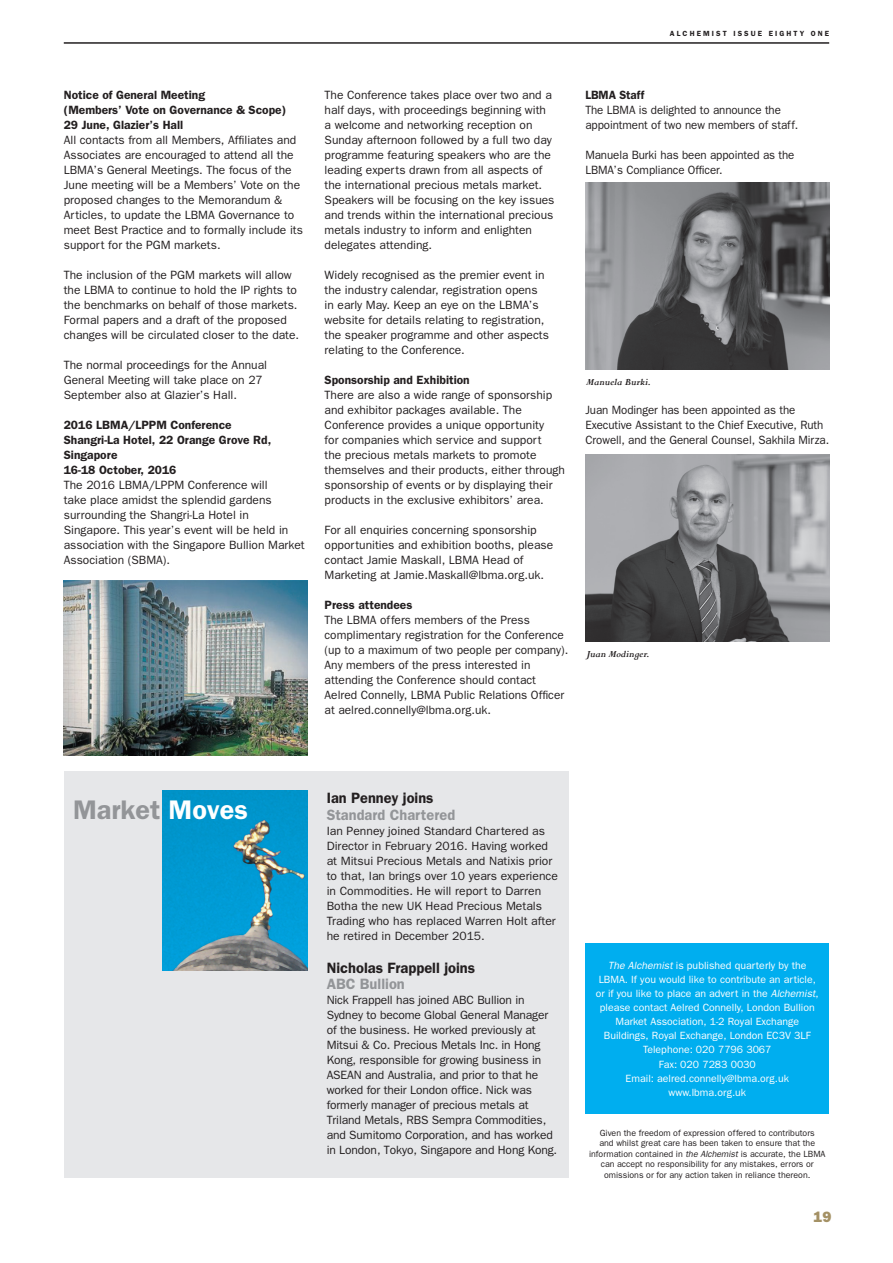
<style>
.page{position:relative;width:893px;height:1263px;background:#fff}
.page>*{position:absolute;margin:0;border:0;box-sizing:border-box;transform-origin:0 0}
.t1{font:600 27px "Franklin Gothic";color:#939598}
.t2{font:600 15px "Franklin Gothic";color:#231f20}
.t3{font:600 15px "Franklin Gothic";color:#939598}
.t4{font:800 15px "Franklin Gothic";color:#a49165}
.t5{font:12px/15px "Franklin Gothic";color:#231f20}
.t6{font:12px/15px "Franklin Gothic";color:#231f20;scale:.96 1}
.t7{font:600 12px/15px "Franklin Gothic";color:#231f20}
.t8{font:600 12px "Franklin Gothic";color:#231f20;scale:.96 1}
.t9{font:10.5px/14.1px "Franklin Gothic";color:#fff;text-align:center}
.t10{font:italic 700 10.5px "Perpetua";color:#231f20}
.t11{font:9px/10.5px "Franklin Gothic";color:#231f20;text-align:center}
.t12{font:600 7.5px "Franklin Gothic";letter-spacing:.28em;color:#231f20}
.s1{color:#fff}
.s2{font-style:italic}
</style>
<div class="page">
<hr style="left:64px;top:42px;width:765px;height:2px;background:#231f20">
<div style="left:585px;top:943px;width:244px;height:170px;background:#00aeef"></div>
<div style="left:64px;top:771px;width:504px;height:407px;background:#e6e7e9"></div>
<img style="left:163px;top:791px;width:145px;height:179px">
<img style="left:585px;top:183px;width:244px;height:187px">
<img style="left:585px;top:454px;width:244px;height:187px">
<img style="left:64px;top:581px;width:244px;height:174px">
<p class="t12" style="left:670px;top:29px;width:161px">ALCHEMIST ISSUE EIGHTY ONE</p>
<p class="t7" style="left:64px;top:87px;width:224px">Notice of General Meeting<br>(Members’ Vote on Governance &amp; Scope)<br>29 June, Glazier’s Hall</p>
<p class="t5" style="left:64px;top:132px;width:241px">All contacts from all Members, Affiliates and Associates are encouraged to attend all the LBMA’s General Meetings. The focus of the June meeting will be a Members’ Vote on the proposed changes to the Memorandum &amp; Articles, to update the LBMA Governance to meet Best Practice and to formally include its support for the PGM markets.</p>
<p class="t5" style="left:64px;top:267px;width:237px">The inclusion of the PGM markets will allow the LBMA to continue to hold the IP rights to the benchmarks on behalf of those markets.<br>Formal papers and a draft of the proposed changes will be circulated closer to the date.</p>
<p class="t5" style="left:64px;top:357px;width:205px">The normal proceedings for the Annual<br>General Meeting will take place on 27<br>September also at Glazier’s Hall.</p>
<p class="t7" style="left:64px;top:417px;width:209px">2016 LBMA/LPPM Conference<br>Shangri-La Hotel, 22 Orange Grove Rd,<br>Singapore<br>16-18 October, 2016</p>
<p class="t5" style="left:64px;top:477px;width:242px">The 2016 LBMA/LPPM Conference will<br>take place amidst the splendid gardens surrounding the Shangri-La Hotel in Singapore. This year’s event will be held in association with the Singapore Bullion Market Association (SBMA).</p>
<p class="t5" style="left:325px;top:87px;width:231px">The Conference takes place over two and a half days, with proceedings beginning with a welcome and networking reception on Sunday afternoon followed by a full two day programme featuring speakers who are the leading experts drawn from all aspects of the international precious metals market.<br>Speakers will be focusing on the key issues and trends within the international precious metals industry to inform and enlighten delegates attending.</p>
<p class="t5" style="left:325px;top:267px;width:226px">Widely recognised as the premier event in the industry calendar, registration opens in early May. Keep an eye on the LBMA’s website for details relating to registration, the speaker programme and other aspects relating to the Conference.</p>
<p class="t7" style="left:325px;top:372px;width:147px">Sponsorship and Exhibition</p>
<p class="t5" style="left:325px;top:387px;width:242px">There are also a wide range of sponsorship and exhibitor packages available. The Conference provides a unique opportunity<br>for companies which service and support<br>the precious metals markets to promote themselves and their products, either through sponsorship of events or by displaying their products in the exclusive exhibitors’ area.</p>
<p class="t5" style="left:325px;top:522px;width:230px">For all enquiries concerning sponsorship opportunities and exhibition booths, please contact Jamie Maskall, LBMA Head of Marketing at Jamie.Maskall@lbma.org.uk.</p>
<p class="t7" style="left:325px;top:597px;width:89px">Press attendees</p>
<p class="t5" style="left:325px;top:612px;width:245px">The LBMA offers members of the Press complimentary registration for the Conference (up to a maximum of two people per company).<br>Any members of the press interested in attending the Conference should contact Aelred Connelly, LBMA Public Relations Officer at aelred.connelly@lbma.org.uk.</p>
<p class="t8" style="left:585px;top:88px;width:63px">LBMA Staff</p>
<p class="t6" style="left:585px;top:102px;width:223px">The LBMA is delighted to announce the appointment of two new members of staff.</p>
<p class="t6" style="left:585px;top:147px;width:219px">Manuela Burki has been appointed as the<br>LBMA’s Compliance Officer.</p>
<p class="t10" style="left:586px;top:377px;width:66px">Manuela Burki.</p>
<p class="t6" style="left:585px;top:402px;width:255px">Juan Modinger has been appointed as the<br>Executive Assistant to the Chief Executive, Ruth<br>Crowell, and the General Counsel, Sakhila Mirza.</p>
<p class="t10" style="left:586px;top:648px;width:65px">Juan Modinger.</p>
<h1 class="t1" style="left:73px;top:793px;width:176px">Market <span class="s1">Moves</span></h1>
<p class="t2" style="left:327px;top:789px;width:108px">Ian Penney joins</p>
<p class="t3" style="left:327px;top:805px;width:130px">Standard Chartered</p>
<p class="t5" style="left:327px;top:823px;width:233px">Ian Penney joined Standard Chartered as Director in February 2016. Having worked at Mitsui Precious Metals and Natixis prior to that, Ian brings over 10 years experience in Commodities. He will report to Darren Botha the new UK Head Precious Metals Trading who has replaced Warren Holt after he retired in December 2015.</p>
<p class="t2" style="left:327px;top:958px;width:150px">Nicholas Frappell joins</p>
<p class="t3" style="left:327px;top:975px;width:80px">ABC Bullion</p>
<p class="t5" style="left:327px;top:992px;width:232px">Nick Frappell has joined ABC Bullion in Sydney to become Global General Manager of the business. He worked previously at Mitsui &amp; Co. Precious Metals Inc. in Hong Kong, responsible for growing business in ASEAN and Australia, and prior to that he worked for their London office. Nick was formerly manager of precious metals at Triland Metals, RBS Sempra Commodities, and Sumitomo Corporation, and has worked in London, Tokyo, Singapore and Hong Kong.</p>
<p class="t9" style="left:596px;top:958px;width:224px"><span class="s2">The Alchemist</span> is published quarterly by the LBMA. If you would like to contribute an article, or if you like to place an advert in the <span class="s2">Alchemist</span>, please contact Aelred Connelly, London Bullion Market Association, 1-2 Royal Exchange Buildings, Royal Exchange, London EC3V 3LF Telephone: 020 7796 3067<br>Fax: 020 7283 0030<br>Email: aelred.connelly@lbma.org.uk www.lbma.org.uk</p>
<p class="t11" style="left:589px;top:1127px;width:238px">Given the freedom of expression offered to contributors<br>and whilst great care has been taken to ensure that the information contained in <span class="s2">the Alchemist</span> is accurate, the LBMA can accept no responsibility for any mistakes, errors or omissions or for any action taken in reliance thereon.</p>
<p class="t4" style="left:813px;top:1208px;width:19px">19</p>
</div>
